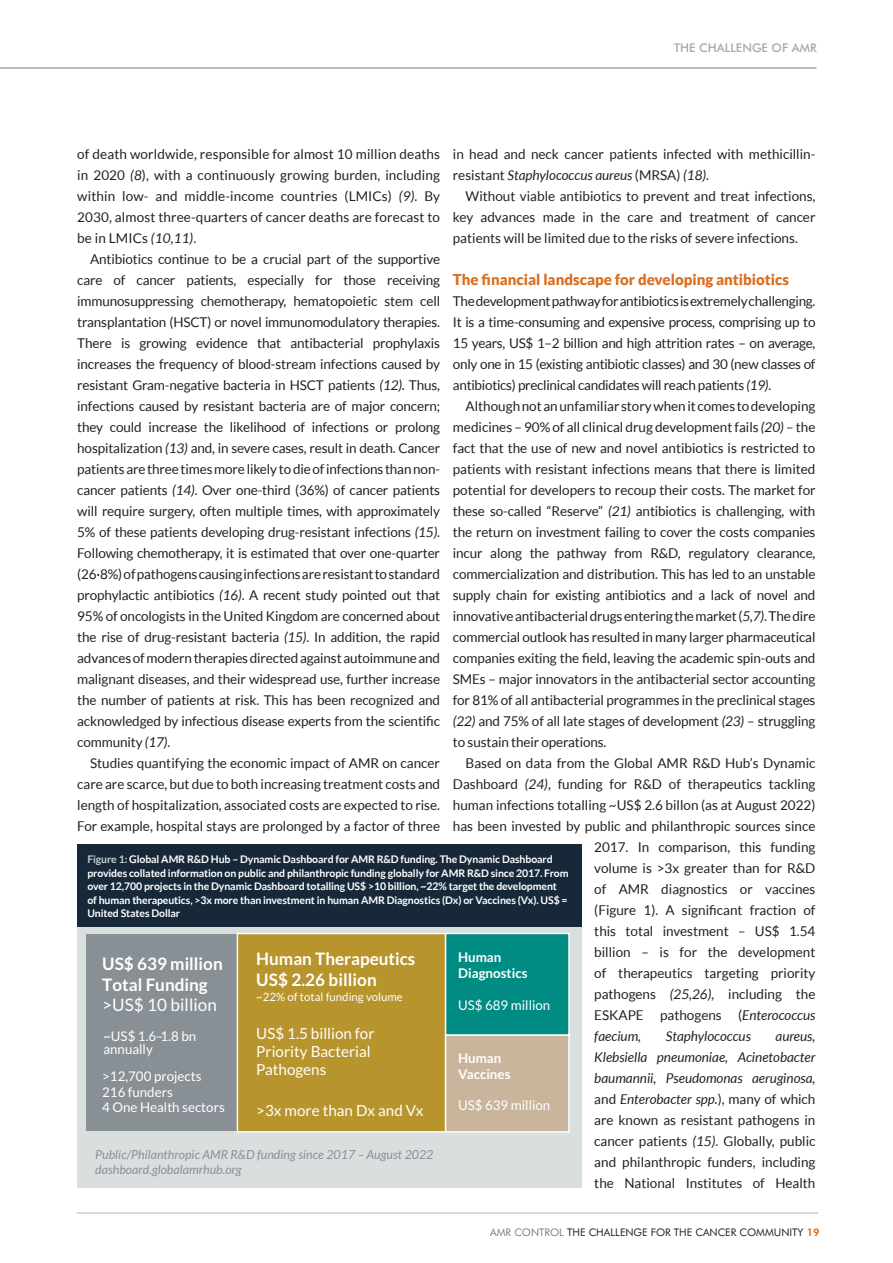
<style>
.page{position:relative;width:893px;height:1263px;background:#fff}
.page>*{position:absolute;margin:0;border:0;box-sizing:border-box;transform-origin:0 0}
.t1{font:700 17.1px/20.4px "Lato";color:#fff}
.t2{font:15.3px/18.1px "Lato";color:#fff}
.Sub_heading_1{font:900 15px "Lato";color:#db6e1f}
.COPY_Indented{font:13.5px/21px "Lato";color:#231f20;text-align:justify}
.COPY_No_indent{font:13.5px/21px "Lato";letter-spacing:-.005em;color:#231f20;text-align:justify}
.COPY_Indented-2{font:italic 13.5px "Lato";color:#231f20}
.t3{font:13.35px/15.6px "Lato";color:#fff}
.t4{font:700 13.35px/16.2px "Lato";color:#fff}
.t5{font:italic 12.45px/14.9px "Lato";letter-spacing:.005em;color:#888f95}
.t6{font:500 12px "Futura BT";color:#9faab2}
.t7{font:11.4px "Lato";color:#fff}
.t8{font:700 10.5px/13.5px "Lato";letter-spacing:-.01em;color:#fff}
.t9{font:10.5px "Futura BT";color:#231f20}
.s1{font-style:italic}
.s2{color:#c5ced3}
.s3{font-weight:400}
.s4{color:#727f8a}
.s5{font-weight:800;color:#db6e1f}
</style>
<div class="page">
<hr style="left:0;top:67px;width:816px;height:2px;background:#9faab2">
<hr style="left:77px;top:1212px;width:741px;height:2px;background:#c5ced3">
<div style="left:77px;top:845px;width:505px;height:343px;background:#d9dfdf"></div>
<div style="left:86px;top:934px;width:150px;height:197px;background:#888f95"></div>
<div style="left:237px;top:933px;width:209px;height:199px;background:#b7942c"></div>
<div style="left:237px;top:933px;width:209px;height:199px;border:1px solid #fff"></div>
<div style="left:446px;top:933px;width:123px;height:102px;background:#008c82"></div>
<div style="left:445px;top:933px;width:125px;height:103px;border:1px solid #fff"></div>
<div style="left:446px;top:1035px;width:123px;height:97px;background:#c8b59c"></div>
<div style="left:445px;top:1034px;width:125px;height:98px;border:1px solid #fff"></div>
<div style="left:77px;top:845px;width:505px;height:82px;background:#172938"></div>
<p class="t6" style="left:674px;top:40px;width:144px">THE CHALLENGE OF AMR</p>
<p class="COPY_No_indent" style="left:77px;top:144px;width:364px">of death worldwide, responsible for almost 10 million deaths in 2020 <span class="s1">(8</span>), with a continuously growing burden, including within low- and middle-income countries (LMICs) <span class="s1">(9)</span>. By 2030, almost three-quarters of cancer deaths are forecast to be in LMICs <span class="s1">(10,11)</span>.</p>
<p class="COPY_Indented" style="left:77px;top:249px;width:364px;text-indent:13px">Antibiotics continue to be a crucial part of the supportive care of cancer patients, especially for those receiving immunosuppressing chemotherapy, hematopoietic stem cell transplantation (HSCT) or novel immunomodulatory therapies.<br>There is growing evidence that antibacterial prophylaxis increases the frequency of blood-stream infections caused by resistant Gram-negative bacteria in HSCT patients <span class="s1">(12).</span> Thus, infections caused by resistant bacteria are of major concern; they could increase the likelihood of infections or prolong hospitalization <span class="s1">(13)</span> and, in severe cases, result in death. Cancer patients are three times more likely to die of infections than non&shy;cancer patients <span class="s1">(14)</span>. Over one-third (36%) of cancer patients will require surgery, often multiple times, with approximately 5% of these patients developing drug-resistant infections <span class="s1">(15)</span>.<br>Following chemotherapy, it is estimated that over one-quarter (26·8%) of pathogens causing infections are resistant to standard prophylactic antibiotics <span class="s1">(16)</span>. A recent study pointed out that 95% of oncologists in the United Kingdom are concerned about the rise of drug-resistant bacteria <span class="s1">(15)</span>. In addition, the rapid advances of modern therapies directed against autoimmune and malignant diseases, and their widespread use, further increase the number of patients at risk. This has been recognized and acknowledged by infectious disease experts from the scientific community <span class="s1">(17)</span>.</p>
<p class="COPY_Indented" style="left:77px;top:753px;width:364px;text-indent:13px">Studies quantifying the economic impact of AMR on cancer care are scarce, but due to both increasing treatment costs and length of hospitalization, associated costs are expected to rise.<br>For example, hospital stays are prolonged by a factor of three</p>
<p class="COPY_Indented" style="left:453px;top:144px;width:364px">in head and neck cancer patients infected with methicillin&shy;resistant <span class="s1">Staphylococcus aureus</span> (MRSA) <span class="s1">(18)</span>.</p>
<p class="COPY_Indented" style="left:453px;top:186px;width:364px;text-indent:13px">Without viable antibiotics to prevent and treat infections, key advances made in the care and treatment of cancer patients will be limited due to the risks of severe infections.</p>
<p class="Sub_heading_1" style="left:453px;top:271px;width:338px">The financial landscape for developing antibiotics</p>
<p class="COPY_No_indent" style="left:453px;top:291px;width:364px">The development pathway for antibiotics is extremely challenging.<br>It is a time-consuming and expensive process, comprising up to 15 years, US$ 1–2 billion and high attrition rates – on average, only one in 15 (existing antibiotic classes) and 30 (new classes of antibiotics) preclinical candidates will reach patients <span class="s1">(19)</span>.</p>
<p class="COPY_Indented" style="left:453px;top:396px;width:364px;text-indent:13px">Although not an unfamiliar story when it comes to developing medicines – 90% of all clinical drug development fails <span class="s1">(20)</span> – the fact that the use of new and novel antibiotics is restricted to patients with resistant infections means that there is limited potential for developers to recoup their costs. The market for these so-called “Reserve” <span class="s1">(21)</span> antibiotics is challenging, with the return on investment failing to cover the costs companies incur along the pathway from R&amp;D, regulatory clearance, commercialization and distribution. This has led to an unstable supply chain for existing antibiotics and a lack of novel and innovative antibacterial drugs entering the market (<span class="s1">5,7)</span>. The dire commercial outlook has resulted in many larger pharmaceutical companies exiting the field, leaving the academic spin-outs and SMEs – major innovators in the antibacterial sector accounting for 81% of all antibacterial programmes in the preclinical stages <span class="s1">(22)</span> and 75% of all late stages of development <span class="s1">(23)</span> – struggling to sustain their operations.</p>
<p class="COPY_Indented" style="left:466px;top:753px;width:351px">Based on data from the Global AMR R&amp;D Hub’s Dynamic</p>
<p class="COPY_Indented" style="left:453px;top:774px;width:364px">Dashboard <span class="s1">(24)</span>, funding for R&amp;D of therapeutics tackling</p>
<p class="COPY_Indented" style="left:453px;top:795px;width:364px">human infections totalling ~US$ 2.6 billon (as at August 2022)</p>
<p class="COPY_Indented" style="left:453px;top:816px;width:364px">has been invested by public and philanthropic sources since</p>
<p class="COPY_Indented" style="left:594px;top:837px;width:223px">2017. In comparison, this funding</p>
<p class="COPY_Indented" style="left:594px;top:858px;width:223px">volume is &gt;3x greater than for R&amp;D</p>
<p class="COPY_Indented" style="left:594px;top:879px;width:223px">of AMR diagnostics or vaccines</p>
<p class="COPY_Indented" style="left:594px;top:900px;width:223px">(Figure 1). A significant fraction of</p>
<p class="COPY_Indented" style="left:594px;top:921px;width:223px">this total investment – US$ 1.54</p>
<p class="COPY_Indented" style="left:594px;top:942px;width:223px">billion – is for the development</p>
<p class="COPY_Indented" style="left:594px;top:963px;width:223px">of therapeutics targeting priority</p>
<p class="COPY_Indented" style="left:594px;top:984px;width:223px">pathogens <span class="s1">(25,26),</span> including the</p>
<p class="COPY_Indented" style="left:594px;top:1005px;width:223px">ESKAPE pathogens (<span class="s1">Enterococcus</span></p>
<p class="COPY_Indented-2" style="left:594px;top:1029px;width:48px">faecium,</p>
<p class="COPY_Indented-2" style="left:666px;top:1029px;width:87px">Staphylococcus</p>
<p class="t8" style="left:87px;top:852px;width:483px"><span class="s2">Figure 1:</span> Global AMR R&amp;D Hub – Dynamic Dashboard for AMR R&amp;D funding. The Dynamic Dashboard provides collated information on public and philanthropic funding globally for AMR R&amp;D since 2017. From over 12,700 projects in the Dynamic Dashboard totalling US$ &gt;10 billion, ~22% target the development of human therapeutics, &gt;3x more than investment in human AMR Diagnostics (Dx) or Vaccines (Vx). US$ = United States Dollar</p>
<p class="t4" style="left:458px;top:949px;width:71px">Human<br>Diagnostics</p>
<p class="t3" style="left:458px;top:997px;width:94px">US$ 689 million</p>
<p class="t1" style="left:256px;top:949px;width:161px">Human Therapeutics<br>US$ 2.26 billion</p>
<p class="t7" style="left:256px;top:990px;width:148px">~22% of total funding volume</p>
<p class="t2" style="left:256px;top:1024px;width:120px">US$ 1.5 billion for<br>Priority Bacterial<br>Pathogens</p>
<p class="t2" style="left:256px;top:1101px;width:169px">&gt;3x more than Dx and Vx</p>
<p class="t1" style="left:102px;top:953px;width:122px">US$ 639 million<br>Total Funding <span class="s3">&gt;US$ 10 billion</span></p>
<p class="t3" style="left:103px;top:1028px;width:95px">~US$ 1.6–1.8 bn</p>
<p class="t3" style="left:102px;top:1068px;width:124px">&gt;12,700 projects<br>216 funders<br>4 One Health sectors</p>
<p class="t5" style="left:95px;top:1148px;width:340px">Public/Philanthropic AMR R&amp;D funding since 2017 – August 2022 dashboard.globalamrhub.org</p>
<p class="COPY_Indented" style="left:594px;top:1026px;width:223px;text-indent:181px"><span class="s1">aureus, Klebsiella pneumoniae, Acinetobacter baumannii, Pseudomonas aeruginosa, </span>and <span class="s1">Enterobacter spp.</span>), many of which are known as resistant pathogens in cancer patients <span class="s1">(15)</span>. Globally, public and philanthropic funders, including the National Institutes of Health</p>
<p class="t9" style="left:490px;top:1226px;width:331px"><span class="s4">AMR CONTROL</span> THE CHALLENGE FOR THE CANCER COMMUNITY <span class="s5">19</span></p>
<p class="t3" style="left:103px;top:1041px;width:51px">annually</p>
<p class="t4" style="left:458px;top:1049px;width:54px">Human<br>Vaccines</p>
<p class="t3" style="left:458px;top:1097px;width:94px">US$ 639 million</p>
</div>
